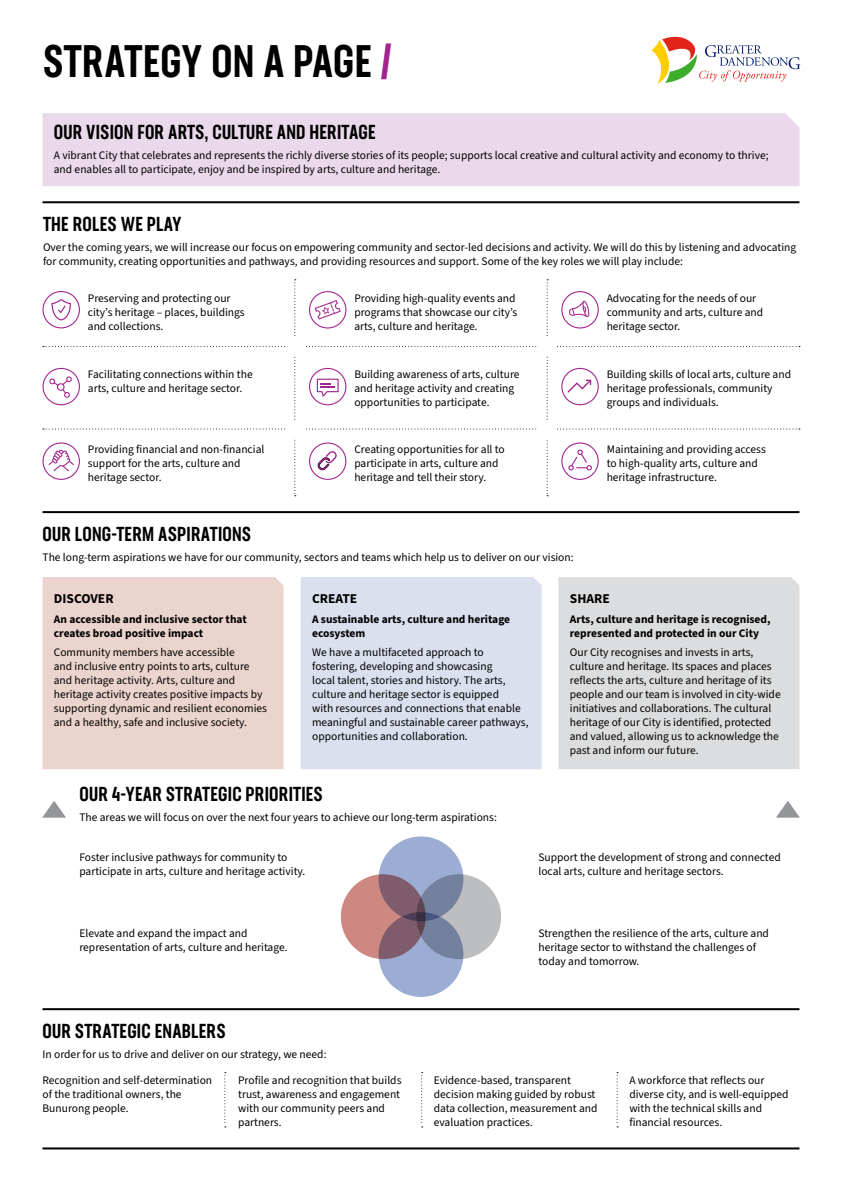
<style>
.page{position:relative;width:842px;height:1191px;background:#fff}
.page>*{position:absolute;margin:0;border:0;box-sizing:border-box;transform-origin:0 0}
.t1{font:500 45px "Neusa Next Std Compact";letter-spacing:.01em;color:#000}
.t2{font:500 20px "Neusa Next Std Compact";letter-spacing:.01em;color:#000}
.t3{font:700 13.5px "Source Sans 3";color:#000}
.t4{font:11.5px/14px "Source Sans 3";color:#000}
.t5{font:700 11.5px/14px "Source Sans 3";color:#000}
.s1{color:#a3238f}
</style>
<div class="page">
<div style="left:43px;top:113px;width:756px;height:73px;background:#ead9ea"></div>
<hr style="left:43px;top:201px;width:756px;height:2px;background:#000">
<hr style="left:43px;top:511px;width:756px;height:2px;background:#000">
<svg style="left:43px;top:279px;width:757px;height:217px"></svg>
<svg style="left:224px;top:1072px;width:2px;height:55px"></svg>
<svg style="left:421px;top:1072px;width:2px;height:55px"></svg>
<svg style="left:617px;top:1072px;width:1px;height:55px"></svg>
<hr style="left:43px;top:1008px;width:756px;height:2px;background:#000">
<hr style="left:43px;top:1147px;width:756px;height:2px;background:#000">
<div style="left:43px;top:577px;width:240px;height:192px;background:#ebd4ce"></div>
<div style="left:301px;top:577px;width:241px;height:192px;background:#dbe0ef"></div>
<div style="left:558px;top:577px;width:241px;height:192px;background:#dcddde"></div>
<div style="left:341px;top:874px;width:85px;height:85px;background:#ce8882;border-radius:50%"></div>
<div style="left:416px;top:874px;width:85px;height:85px;background:#bcbec0;border-radius:50%"></div>
<svg style="left:379px;top:912px;width:84px;height:85px;background:#8b8fae"></svg>
<svg style="left:379px;top:836px;width:84px;height:85px;background:#898dab"></svg>
<svg style="left:42px;top:801px;width:24px;height:16px"></svg>
<svg style="left:776px;top:801px;width:24px;height:16px"></svg>
<svg style="left:652px;top:37px;width:148px;height:47px"></svg>
<h1 class="t1" style="left:43px;top:33px;width:351px">STRATEGY ON A PAGE <span class="s1">/</span></h1>
<h2 class="t2" style="left:54px;top:119px;width:323px">OUR VISION FOR ARTS, CULTURE AND HERITAGE</h2>
<p class="t4" style="left:54px;top:148px;width:716px">A vibrant City that celebrates and represents the richly diverse stories of its people; supports local creative and cultural activity and economy to thrive; and enables all to participate, enjoy and be inspired by arts, culture and heritage.</p>
<h2 class="t2" style="left:43px;top:212px;width:140px">THE ROLES WE PLAY</h2>
<p class="t4" style="left:43px;top:240px;width:755px">Over the coming years, we will increase our focus on empowering community and sector-led decisions and activity. We will do this by listening and advocating for community, creating opportunities and pathways, and providing resources and support. Some of the key roles we will play include:</p>
<p class="t4" style="left:88px;top:291px;width:158px">Preserving and protecting our city’s heritage – places, buildings and collections.</p>
<p class="t4" style="left:607px;top:291px;width:158px">Advocating for the needs of our community and arts, culture and heritage sector.</p>
<p class="t4" style="left:607px;top:368px;width:186px">Building skills of local arts, culture and heritage professionals, community groups and individuals.</p>
<p class="t4" style="left:607px;top:442px;width:161px">Maintaining and providing access to high-quality arts, culture and heritage infrastructure.</p>
<p class="t4" style="left:354px;top:291px;width:165px">Providing high-quality events and programs that showcase our city’s arts, culture and heritage.</p>
<p class="t4" style="left:354px;top:368px;width:167px">Building awareness of arts, culture and heritage activity and creating opportunities to participate.</p>
<p class="t4" style="left:354px;top:442px;width:152px">Creating opportunities for all to participate in arts, culture and heritage and tell their story.</p>
<p class="t4" style="left:88px;top:368px;width:166px">Facilitating connections within the arts, culture and heritage sector.</p>
<p class="t4" style="left:88px;top:442px;width:178px">Providing financial and non-financial support for the arts, culture and heritage sector.</p>
<h2 class="t2" style="left:43px;top:521px;width:210px">OUR LONG-TERM ASPIRATIONS</h2>
<p class="t4" style="left:43px;top:550px;width:533px">The long-term aspirations we have for our community, sectors and teams which help us to deliver on our vision:</p>
<p class="t3" style="left:54px;top:589px;width:61px">DISCOVER</p>
<p class="t5" style="left:54px;top:612px;width:194px">An accessible and inclusive sector that creates broad positive impact</p>
<p class="t4" style="left:54px;top:646px;width:215px">Community members have accessible<br>and inclusive entry points to arts, culture and heritage activity. Arts, culture and heritage activity creates positive impacts by supporting dynamic and resilient economies and a healthy, safe and inclusive society.</p>
<p class="t3" style="left:312px;top:589px;width:47px">CREATE</p>
<p class="t5" style="left:312px;top:612px;width:200px">A sustainable arts, culture and heritage ecosystem</p>
<p class="t4" style="left:312px;top:646px;width:218px">We have a multifaceted approach to fostering, developing and showcasing<br>local talent, stories and history. The arts, culture and heritage sector is equipped<br>with resources and connections that enable meaningful and sustainable career pathways, opportunities and collaboration.</p>
<p class="t3" style="left:570px;top:589px;width:42px">SHARE</p>
<p class="t5" style="left:570px;top:612px;width:202px">Arts, culture and heritage is recognised, represented and protected in our City</p>
<p class="t4" style="left:570px;top:646px;width:212px">Our City recognises and invests in arts, culture and heritage. Its spaces and places reflects the arts, culture and heritage of its people and our team is involved in city-wide initiatives and collaborations. The cultural heritage of our City is identified, protected and valued, allowing us to acknowledge the past and inform our future.</p>
<h2 class="t2" style="left:79px;top:781px;width:245px">OUR 4-YEAR STRATEGIC PRIORITIES</h2>
<p class="t4" style="left:79px;top:810px;width:419px">The areas we will focus on over the next four years to achieve our long-term aspirations:</p>
<p class="t4" style="left:79px;top:850px;width:227px">Foster inclusive pathways for community to participate in arts, culture and heritage activity.</p>
<p class="t4" style="left:538px;top:850px;width:244px">Support the development of strong and connected local arts, culture and heritage sectors.</p>
<p class="t4" style="left:79px;top:926px;width:210px">Elevate and expand the impact and representation of arts, culture and heritage.</p>
<h2 class="t2" style="left:43px;top:1018px;width:185px">OUR STRATEGIC ENABLERS</h2>
<p class="t4" style="left:43px;top:1047px;width:285px">In order for us to drive and deliver on our strategy, we need:</p>
<p class="t4" style="left:538px;top:926px;width:232px">Strengthen the resilience of the arts, culture and heritage sector to withstand the challenges of today and tomorrow.</p>
<p class="t4" style="left:43px;top:1073px;width:171px">Recognition and self-determination of the traditional owners, the<br>Bunurong people.</p>
<p class="t4" style="left:238px;top:1073px;width:165px">Profile and recognition that builds trust, awareness and engagement with our community peers and partners.</p>
<p class="t4" style="left:434px;top:1073px;width:165px">Evidence-based, transparent decision making guided by robust data collection, measurement and evaluation practices.</p>
<p class="t4" style="left:629px;top:1073px;width:161px">A workforce that reflects our diverse city, and is well-equipped with the technical skills and financial resources.</p>
</div>
